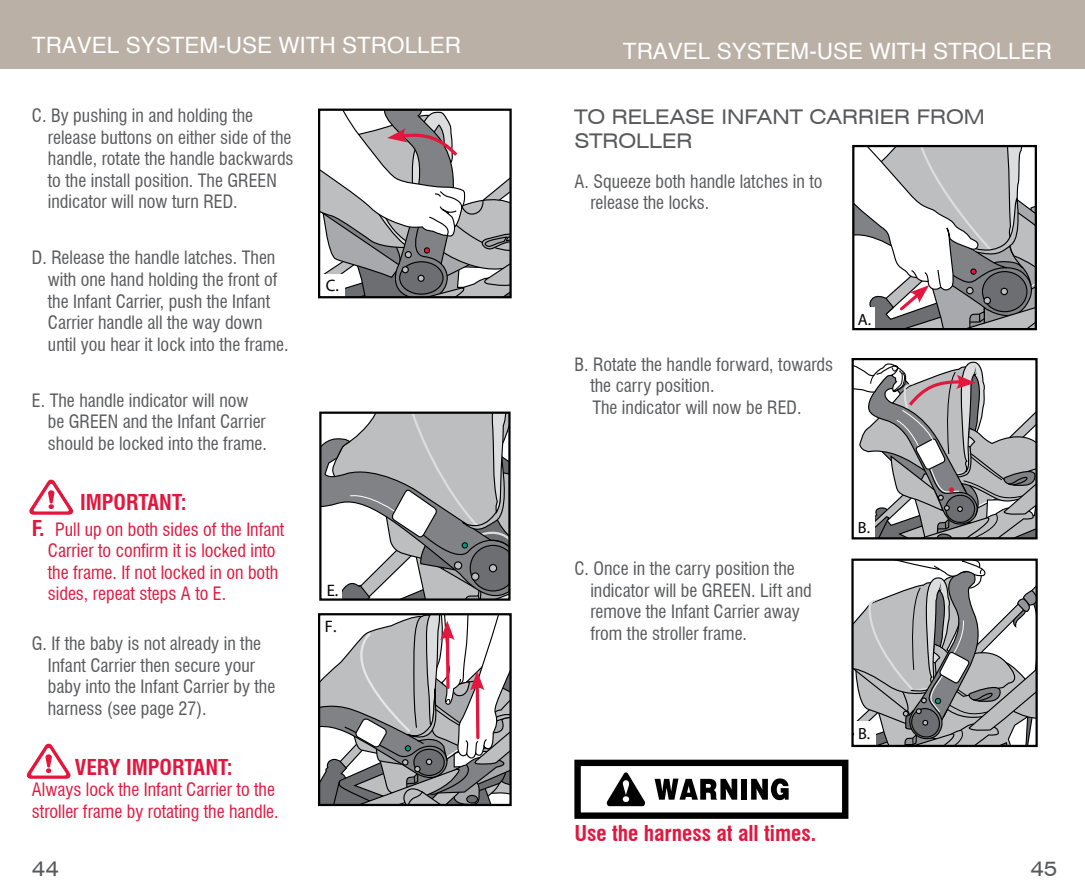
<style>
.page{position:relative;width:1085px;height:893px;background:#fff}
.page>*{position:absolute;margin:0;border:0;box-sizing:border-box;transform-origin:0 0}
.t1{font:22.5px "Helvetica";color:#fff}
.t2{font:700 condensed 21.38px "Swiss 721 BT";color:#e3173e}
.t3{font:expanded 20.25px/24.3px "Swiss 721 BT";color:#58595b}
.t4{font:condensed 18px/21.6px "Swiss 721 BT";color:#58595b}
.t5{font:condensed 18px/21.6px "Swiss 721 BT";color:#e3173e}
.t6{font:16.65px "Myriad Pro";color:#000}
.t7{font:16.2px "Myriad Pro";color:#000}
.s1{font-weight:700;font-size:21.38px}
</style>
<div class="page">
<div style="left:0;top:0;width:1084px;height:69px;background:#bbb0a6"></div>
<svg style="left:854px;top:562px;width:180px;height:182px"></svg>
<div style="left:851px;top:559px;width:186px;height:188px;border:2px solid #000"></div>
<div style="left:851px;top:358px;width:186px;height:181px;border:2px solid #000"></div>
<div style="left:852px;top:145px;width:184px;height:185px;border:2px solid #000"></div>
<svg style="left:321px;top:616px;width:187px;height:187px"></svg>
<div style="left:318px;top:613px;width:193px;height:193px;border:2px solid #000"></div>
<svg style="left:322px;top:415px;width:185px;height:183px"></svg>
<div style="left:319px;top:412px;width:191px;height:189px;border:2px solid #000"></div>
<div style="left:318px;top:109px;width:193px;height:189px;border:2px solid #000"></div>
<svg style="left:853px;top:146px;width:182px;height:183px"></svg>
<svg style="left:852px;top:359px;width:184px;height:179px"></svg>
<svg style="left:29px;top:479px;width:44px;height:36px"></svg>
<svg style="left:26px;top:743px;width:45px;height:36px"></svg>
<div style="left:574px;top:760px;width:274px;height:59px;border:6px solid #000"></div>
<svg style="left:654px;top:779px;width:83px;height:21px"></svg>
<div style="left:740px;top:779px;width:6px;height:21px;background:#000"></div>
<svg style="left:751px;top:778px;width:37px;height:22px"></svg>
<svg style="left:606px;top:772px;width:39px;height:34px"></svg>
<svg style="left:319px;top:110px;width:191px;height:187px"></svg>
<p class="t1" style="left:32px;top:26px;width:430px">TRAVEL SYSTEM-USE WITH STROLLER</p>
<p class="t4" style="left:48px;top:105px;width:247px;text-indent:-16px">C. By pushing in and holding the release buttons on either side of the handle, rotate the handle backwards to the install position. The GREEN indicator will now turn RED.</p>
<p class="t4" style="left:48px;top:247px;width:242px;text-indent:-16px">D. Release the handle latches. Then with one hand holding the front of the Infant Carrier, push the Infant Carrier handle all the way down until you hear it lock into the frame.</p>
<p class="t4" style="left:48px;top:389px;width:221px;text-indent:-16px">E. The handle indicator will now be GREEN and the Infant Carrier should be locked into the frame.</p>
<p class="t2" style="left:80px;top:489px;width:108px">IMPORTANT:</p>
<p class="t5" style="left:48px;top:518px;width:238px;text-indent:-16px"><span class="s1">F.</span> Pull up on both sides of the Infant<br>Carrier to confirm it is locked into the frame. If not locked in on both sides, repeat steps A to E.</p>
<p class="t4" style="left:48px;top:633px;width:229px;text-indent:-16px">G. If the baby is not already in the<br>Infant Carrier then secure your baby into the Infant Carrier by the harness (see page 27).</p>
<p class="t2" style="left:75px;top:754px;width:159px">VERY IMPORTANT:</p>
<p class="t5" style="left:32px;top:779px;width:248px">Always lock the Infant Carrier to the stroller frame by rotating the handle.</p>
<p class="t6" style="left:326px;top:275px;width:15px">C.</p>
<p class="t6" style="left:327px;top:580px;width:13px">E.</p>
<p class="t6" style="left:325px;top:616px;width:13px">F.</p>
<p class="t1" style="left:622px;top:32px;width:430px">TRAVEL SYSTEM-USE WITH STROLLER</p>
<p class="t3" style="left:574px;top:104px;width:412px">TO RELEASE INFANT CARRIER FROM<br>STROLLER</p>
<p class="t4" style="left:590px;top:170px;width:234px;text-indent:-16px">A. Squeeze both handle latches in to release the locks.</p>
<p class="t4" style="left:590px;top:353px;width:244px;text-indent:-16px">B. Rotate the handle forward, towards the carry position.<br>The indicator will now be RED.</p>
<p class="t7" style="left:857px;top:310px;width:15px">A.</p>
<p class="t4" style="left:590px;top:558px;width:223px;text-indent:-16px">C. Once in the carry position the indicator will be GREEN. Lift and remove the Infant Carrier away from the stroller frame.</p>
<p class="t2" style="left:574px;top:820px;width:243px">Use the harness at all times.</p>
<p class="t7" style="left:857px;top:517px;width:14px">B.</p>
<p class="t7" style="left:858px;top:724px;width:14px">B.</p>
<p class="t3" style="left:32px;top:857px;width:29px">44</p>
<p class="t3" style="left:1030px;top:857px;width:29px">45</p>
</div>
